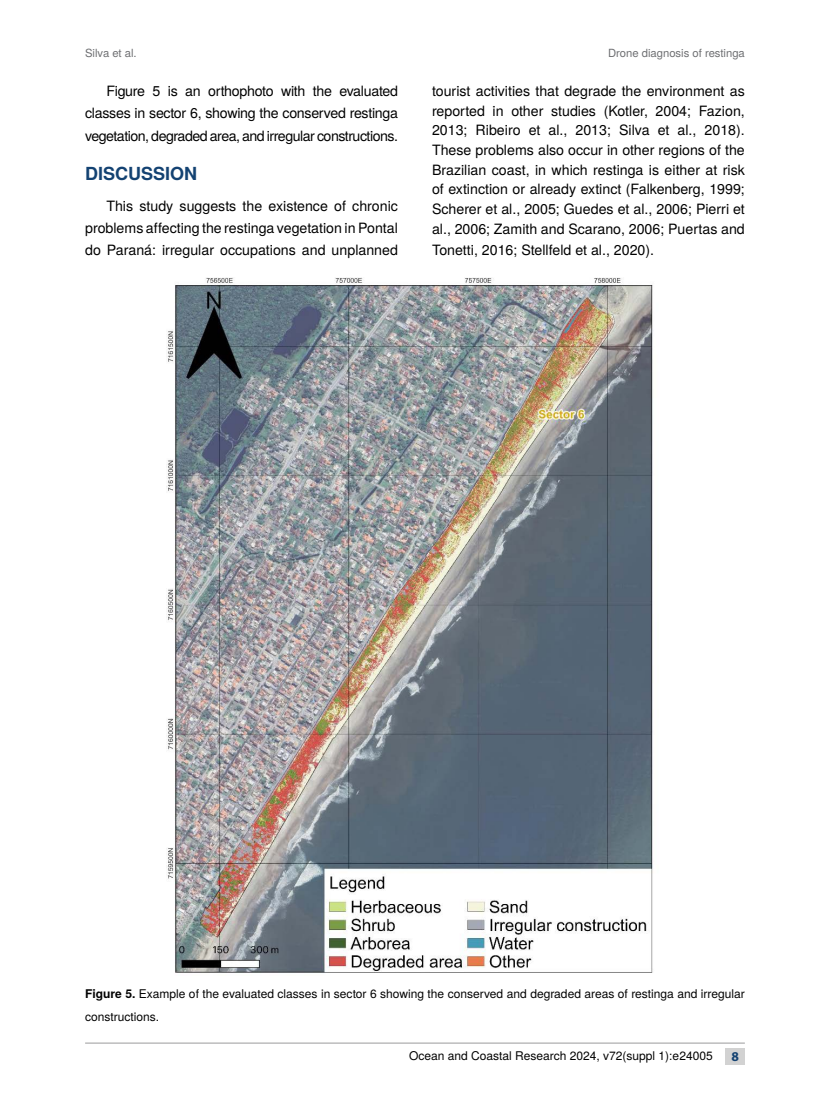
<style>
.page{position:relative;width:830px;height:1106px;background:#fff}
.page>*{position:absolute;margin:0;border:0;box-sizing:border-box;transform-origin:0 0}
.Tópico{font:700 18px "Te X Gyre Heros";color:#134272}
.Texto{font:14.25px/19.6px "Te X Gyre Heros";color:#000;text-align:justify}
.t1{font:700 13.5px "Myriad Pro";color:#134272}
.Tabela_figura_titulo{font:12px/22.5px "Te X Gyre Heros";color:#000}
.t2{font:11.25px "Te X Gyre Heros";color:#6d6e71}
.s1{font-weight:700}
</style>
<div class="page">
<hr style="left:85px;top:1042px;width:659px;height:1px;background:#9a9a9b">
<div style="left:725px;top:1048px;width:19px;height:16px;background:#d2d2d2"></div>
<img style="left:166px;top:277px;width:487px;height:696px">
<p class="t2" style="left:85px;top:44px;width:53px">Silva et al.</p>
<p class="Texto" style="left:85px;top:79px;width:314px;line-height:22.2px;text-indent:21px">Figure 5 is an orthophoto with the evaluated classes in sector 6, showing the conserved restinga vegetation, degraded area, and irregular constructions.</p>
<p class="Tópico" style="left:85px;top:160px;width:114px">DISCUSSION</p>
<p class="Texto" style="left:85px;top:193px;width:314px;line-height:22.2px;text-indent:21px">This study suggests the existence of chronic problems affecting the restinga vegetation in Pontal do Paraná: irregular occupations and unplanned</p>
<p class="t2" style="left:607px;top:44px;width:138px">Drone diagnosis of restinga</p>
<p class="Texto" style="left:432px;top:80px;width:314px">tourist activities that degrade the environment as reported in other studies (Kotler, 2004; Fazion, 2013; Ribeiro et al., 2013; Silva et al., 2018).<br>These problems also occur in other regions of the Brazilian coast, in which restinga is either at risk of extinction or already extinct (Falkenberg, 1999; Scherer et al., 2005; Guedes et al., 2006; Pierri et al., 2006; Zamith and Scarano, 2006; Puertas and</p>
<p class="Texto" style="left:432px;top:239px;width:223px">Tonetti, 2016; Stellfeld et al., 2020).</p>
<p class="Tabela_figura_titulo" style="left:85px;top:982px;width:661px"><span class="s1">Figure 5.</span> Example of the evaluated classes in sector 6 showing the conserved and degraded areas of restinga and irregular constructions.</p>
<p class="Tabela_figura_titulo" style="left:409px;top:1043px;width:305px">Ocean and Coastal Research 2024, v72(suppl 1):e24005</p>
<p class="t1" style="left:731px;top:1048px;width:9px">8</p>
</div>
